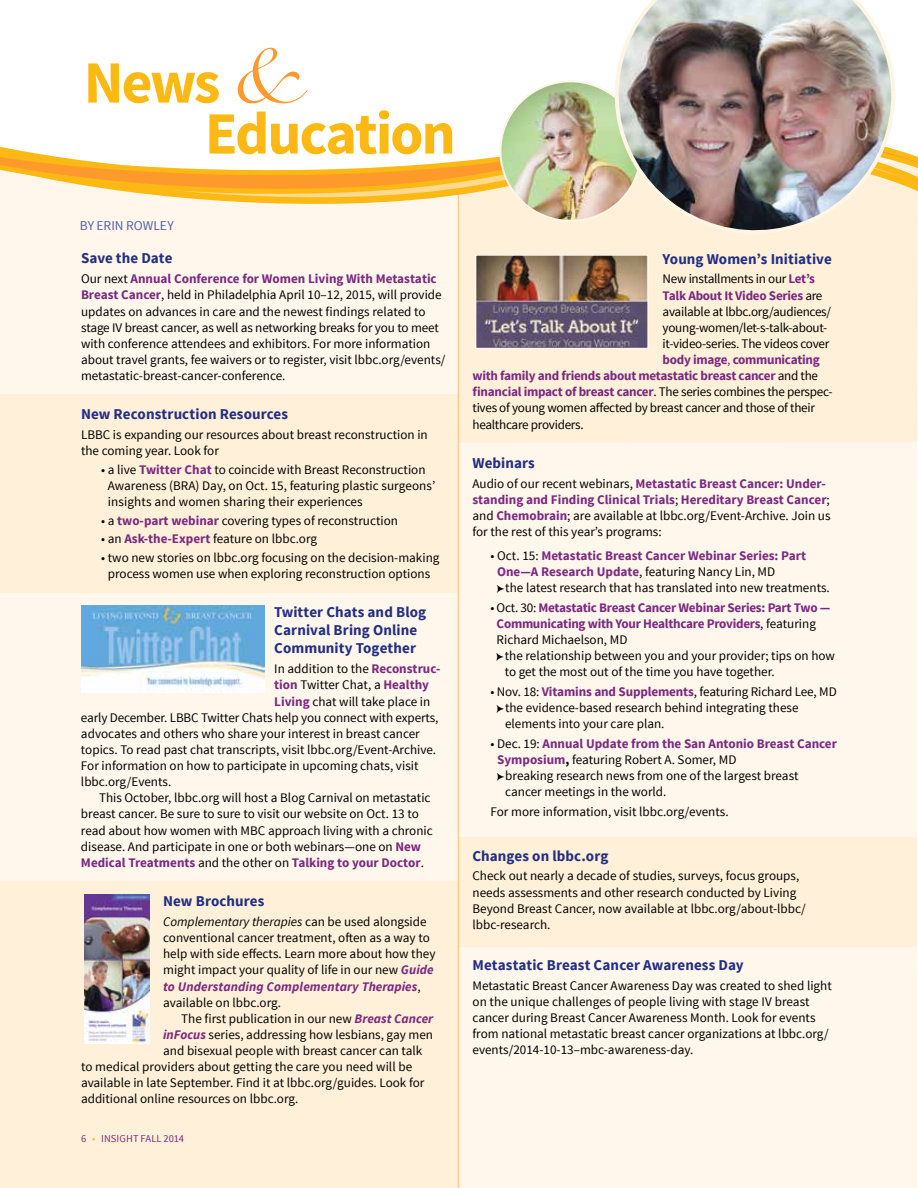
<style>
.page{position:relative;width:918px;height:1188px;background:#fff}
.page>*{position:absolute;margin:0;border:0;box-sizing:border-box;transform-origin:0 0}
.t1{font:700 60px/51px "Source Sans Pro";letter-spacing:-.035em;color:#fdb913}
.t2{font:700 15px/18px "Source Sans Pro";letter-spacing:.005em;color:#232e84}
.t3{font:13.5px "Source Sans Pro";color:#5261ac}
.t4{font:13.2px/16.2px "Source Sans Pro";color:#000}
.t5{font:700 13.2px "Source Sans Pro";letter-spacing:-.02em;color:#7b2981}
.t6{font:13.2px "Source Sans Pro";letter-spacing:-.02em;color:#000}
.t7{font:700 13.2px "Source Sans Pro";color:#7b2981}
.t8{font:10.5px "Source Sans Pro";letter-spacing:.005em;color:#7b2981}
.s1{font-family:"Snell Roundhand";font-weight:400;font-size:102px;color:#fd9a2b}
.s2{font-weight:700;color:#7b2981}
.s3{font-weight:400;color:#000}
.s4{font-style:italic}
.s5{font-weight:700;font-style:italic;color:#7b2981}
.s6{color:#fdb913}
.s7{font-weight:400}
.s8{font-family:"Pointers";font-size:10.5px}
.s9{font-weight:700}
</style>
<div class="page">
<div style="left:0;top:249px;width:917px;height:939px;background:#fff7eb"></div>
<div style="left:0;top:881px;width:457px;height:307px;background:#fff1d9"></div>
<div style="left:0;top:394px;width:458px;height:198px;background:#fff1d9"></div>
<div style="left:459px;top:249px;width:458px;height:194px;background:#fff1d9"></div>
<div style="left:458px;top:837px;width:459px;height:109px;background:#fff1d9"></div>
<svg style="left:0;top:216px;width:917px;height:33px;background:#fef4e4"></svg>
<svg style="left:0;top:147px;width:917px;height:69px"></svg>
<img style="left:478px;top:257px;width:168px;height:90px">
<div style="left:475px;top:254px;width:174px;height:96px;border:2px solid #fff5e4"></div>
<img style="left:81px;top:606px;width:184px;height:86px">
<hr style="left:458px;top:195px;width:1px;height:993px;background:#febd75">
<img style="left:84px;top:895px;width:66px;height:149px">
<img style="left:496px;top:80px;width:112px;height:143px">
<img style="left:608px;top:0;width:294px;height:237px">
<h1 class="t1" style="left:205px;top:59px;width:252px;text-indent:-121px">News <span class="s1">&amp;<br></span>Education</h1>
<p class="t3" style="left:80px;top:217px;width:24px">by Erin</p>
<p class="t3" style="left:126px;top:217px;width:18px">Rowl</p>
<p class="t3" style="left:160px;top:217px;width:15px">ey</p>
<p class="t2" style="left:81px;top:250px;width:93px">Save the Date</p>
<p class="t4" style="left:81px;top:271px;width:366px">Our next <span class="s2">Annual Conference for Women Living With Metastatic Breast Cancer</span>, held in Philadelphia April 10–12, 2015, will provide updates on advances in care and the newest findings related to stage IV breast cancer, as well as networking breaks for you to meet with conference attendees and exhibitors. For more information about travel grants, fee waivers or to register, visit lbbc.org/events/ metastatic-breast-cancer-conference.</p>
<p class="t2" style="left:81px;top:406px;width:209px">New Reconstruction Resources</p>
<p class="t4" style="left:81px;top:427px;width:348px">LBBC is expanding our resources about breast reconstruction in the coming year. Look for</p>
<p class="t4" style="left:108px;top:462px;width:329px;text-indent:-7px">• a live <span class="s2">Twitter Chat</span> to coincide with Breast Reconstruction<br>Awareness (BRA) Day, on Oct. 15, featuring plastic surgeons’ insights and women sharing their experiences</p>
<p class="t4" style="left:101px;top:513px;width:298px">• a <span class="s2">two-part webinar</span> covering types of reconstruction</p>
<p class="t4" style="left:101px;top:531px;width:217px">• an <span class="s2">Ask-the-Expert</span> feature on lbbc.org</p>
<p class="t4" style="left:101px;top:550px;width:340px;text-align:center">• two new stories on lbbc.org focusing on the decision-making process women use when exploring reconstruction options</p>
<p class="t2" style="left:274px;top:604px;width:153px">Twitter Chats and Blog<br>Carnival Bring Online<br>Community Together</p>
<p class="t4" style="left:274px;top:661px;width:168px">In addition to the <span class="s2">Reconstruc-</span></p>
<p class="t4" style="left:274px;top:677px;width:156px"><span class="s2">tion</span> Twitter Chat, a <span class="s2">Healthy</span></p>
<p class="t4" style="left:274px;top:693px;width:157px"><span class="s2">Living</span> chat will take place in</p>
<p class="t4" style="left:81px;top:709px;width:359px">early December. LBBC Twitter Chats help you connect with experts,</p>
<p class="t4" style="left:81px;top:726px;width:340px">advocates and others who share your interest in breast cancer</p>
<p class="t4" style="left:81px;top:742px;width:357px">topics. To read past chat transcripts, visit lbbc.org/Event-Archive.</p>
<p class="t4" style="left:81px;top:758px;width:339px">For information on how to participate in upcoming chats, visit</p>
<p class="t4" style="left:81px;top:774px;width:92px">lbbc.org/Events.</p>
<p class="t4" style="left:99px;top:790px;width:333px">This October, lbbc.org will host a Blog Carnival on metastatic</p>
<p class="t4" style="left:81px;top:806px;width:339px">breast cancer. Be sure to sure to visit our website on Oct. 13 to</p>
<p class="t4" style="left:81px;top:822px;width:353px">read about how women with MBC approach living with a chronic</p>
<p class="t4" style="left:81px;top:838px;width:342px">disease. And participate in one or both webinars—one on <span class="s2">New</span></p>
<p class="t7" style="left:81px;top:854px;width:344px">Medical Treatments <span class="s3">and the other on</span> Talking to your Doctor<span class="s3">.</span></p>
<p class="t2" style="left:163px;top:893px;width:103px">New Brochures</p>
<p class="t4" style="left:163px;top:914px;width:274px"><span class="s4">Complementary therapies</span> can be used alongside conventional cancer treatment, often as a way to help with side effects. Learn more about how they might impact your quality of life in our new <span class="s5">Guide to Understanding Complementary Therapies</span>, available on lbbc.org.</p>
<p class="t4" style="left:181px;top:1011px;width:254px">The first publication in our new <span class="s5">Breast Cancer</span></p>
<p class="t4" style="left:163px;top:1027px;width:271px"><span class="s5">inFocus</span> series, addressing how lesbians, gay men</p>
<p class="t4" style="left:163px;top:1043px;width:261px">and bisexual people with breast cancer can talk</p>
<p class="t4" style="left:81px;top:1059px;width:333px">to medical providers about getting the care you need will be</p>
<p class="t4" style="left:81px;top:1075px;width:345px">available in late September. Find it at lbbc.org/guides. Look for</p>
<p class="t4" style="left:81px;top:1091px;width:219px">additional online resources on lbbc.org.</p>
<p class="t8" style="left:81px;top:1132px;width:105px">6 <span class="s6">•</span> INSIGHT FALL 2014</p>
<p class="t2" style="left:663px;top:250px;width:171px">Young Women’s Initiative</p>
<p class="t6" style="left:663px;top:271px;width:154px">New installments in our <span class="s2">Let’s</span></p>
<p class="t5" style="left:663px;top:287px;width:161px">Talk About It Video Series <span class="s3">are</span></p>
<p class="t6" style="left:663px;top:303px;width:170px">available at lbbc.org/audiences/</p>
<p class="t6" style="left:663px;top:319px;width:166px">young-women/let-s-talk-about-</p>
<p class="t6" style="left:663px;top:335px;width:168px">it-video-series. The videos cover</p>
<p class="t5" style="left:663px;top:351px;width:159px">body image<span class="s7">,</span> communicating</p>
<p class="t5" style="left:473px;top:367px;width:347px">with family and friends about metastatic breast cancer <span class="s3">and the</span></p>
<p class="t5" style="left:473px;top:383px;width:362px">financial impact of breast cancer<span class="s3">. The series combines the perspec-</span></p>
<p class="t6" style="left:473px;top:400px;width:344px">tives of young women affected by breast cancer and those of their</p>
<p class="t6" style="left:473px;top:416px;width:113px">healthcare providers.</p>
<p class="t2" style="left:472px;top:454px;width:64px">Webinars</p>
<p class="t4" style="left:472px;top:476px;width:360px">Audio of our recent webinars, <span class="s2">Metastatic Breast Cancer: Under&shy;standing and Finding Clinical Trials</span>; <span class="s2">Hereditary Breast Cancer</span>; and <span class="s2">Chemobrain</span>; are available at lbbc.org/Event-Archive. Join us for the rest of this year’s programs:</p>
<p class="t4" style="left:497px;top:548px;width:334px;text-indent:-7px">• Oct. 15: <span class="s2">Metastatic Breast Cancer Webinar Series: Part<br>One—A Research Update</span>, featuring Nancy Lin, MD<br><span class="s8">C</span>the latest research that has translated into new treatments.</p>
<p class="t5" style="left:491px;top:599px;width:341px"><span class="s3">• Oct. 30:</span> Metastatic Breast Cancer Webinar Series: Part Two —</p>
<p class="t5" style="left:497px;top:615px;width:321px">Communicating with Your Healthcare Providers<span class="s3">, featuring</span></p>
<p class="t4" style="left:497px;top:632px;width:132px">Richard Michaelson, MD</p>
<p class="t4" style="left:497px;top:648px;width:340px"><span class="s8">C</span>the relationship between you and your provider; tips on how</p>
<p class="t4" style="left:505px;top:664px;width:272px">to get the most out of the time you have together.</p>
<p class="t4" style="left:491px;top:684px;width:348px">• Nov. 18: <span class="s2">Vitamins and Supplements</span>, featuring Richard Lee, MD</p>
<p class="t4" style="left:497px;top:700px;width:303px"><span class="s8">C</span>the evidence-based research behind integrating these</p>
<p class="t4" style="left:505px;top:716px;width:161px">elements into your care plan.</p>
<p class="t7" style="left:491px;top:735px;width:348px"><span class="s3">• Dec. 19:</span> Annual Update from the San Antonio Breast Cancer</p>
<p class="t4" style="left:497px;top:752px;width:241px"><span class="s2">Symposium</span><span class="s9">,</span> featuring Robert A. Somer, MD</p>
<p class="t4" style="left:497px;top:768px;width:303px"><span class="s8">C</span>breaking research news from one of the largest breast</p>
<p class="t4" style="left:505px;top:784px;width:163px">cancer meetings in the world.</p>
<p class="t4" style="left:491px;top:803px;width:240px">For more information, visit lbbc.org/events.</p>
<p class="t2" style="left:472px;top:847px;width:137px">Changes on lbbc.org</p>
<p class="t4" style="left:472px;top:868px;width:335px">Check out nearly a decade of studies, surveys, focus groups, needs assessments and other research conducted by Living Beyond Breast Cancer, now available at lbbc.org/about-lbbc/ lbbc-research.</p>
<p class="t2" style="left:472px;top:957px;width:273px">Metastatic Breast Cancer Awareness Day</p>
<p class="t4" style="left:472px;top:978px;width:361px">Metastatic Breast Cancer Awareness Day was created to shed light on the unique challenges of people living with stage IV breast cancer during Breast Cancer Awareness Month. Look for events from national metastatic breast cancer organizations at lbbc.org/ events/2014-10-13–mbc-awareness-day.</p>
</div>
